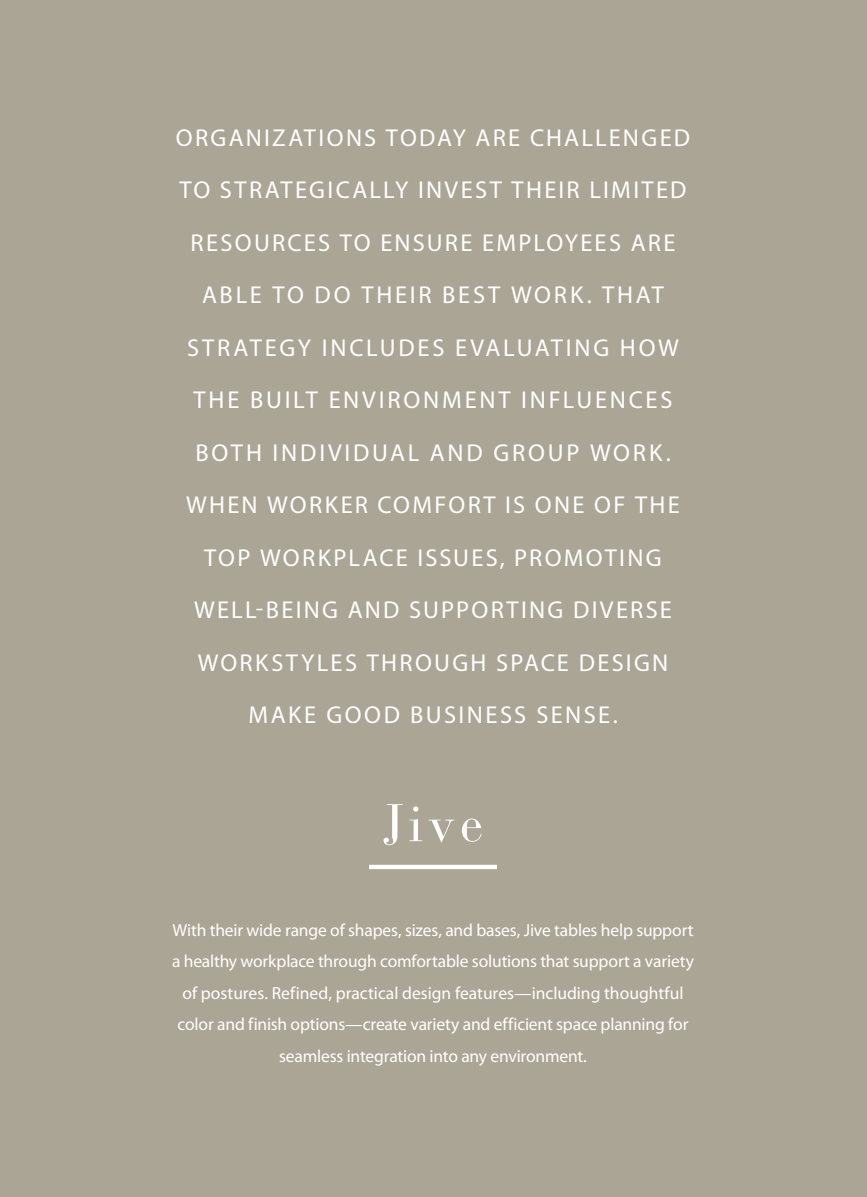
<style>
.page{position:relative;width:867px;height:1197px;background:#fff}
.page>*{position:absolute;margin:0;border:0;box-sizing:border-box;transform-origin:0 0}
.t1{font:52.5px "Bauer Bodoni";color:#fff}
.t2{font:24.5px/52.5px "Myriad Pro";letter-spacing:.095em;color:#fff;text-align:center}
.t3{font:17.5px/31.5px "Myriad Pro";letter-spacing:-.01em;color:#fff;text-align:center}
</style>
<div class="page">
<div style="left:0;top:0;width:866px;height:1197px;background:#aba596"></div>
<hr style="left:369px;top:865px;width:128px;height:4px;background:#fff">
<p class="t2" style="left:176px;top:112px;width:515px">ORGANIZATIONS TODAY ARE CHALLENGED TO STRATEGICALLY INVEST THEIR LIMITED RESOURCES TO ENSURE EMPLOYEES ARE ABLE TO DO THEIR BEST WORK. THAT STRATEGY INCLUDES EVALUATING HOW THE BUILT ENVIRONMENT INFLUENCES BOTH INDIVIDUAL AND GROUP WORK.<br>WHEN WORKER COMFORT IS ONE OF THE TOP WORKPLACE ISSUES, PROMOTING WELL-BEING AND SUPPORTING DIVERSE WORKSTYLES THROUGH SPACE DESIGN MAKE GOOD BUSINESS SENSE.</p>
<h1 class="t1" style="left:382px;top:792px;width:102px">Jive</h1>
<p class="t3" style="left:172px;top:914px;width:523px">With their wide range of shapes, sizes, and bases, Jive tables help support a healthy workplace through comfortable solutions that support a variety of postures. Refined, practical design features—including thoughtful color and finish options—create variety and efficient space planning for seamless integration into any environment.</p>
</div>
